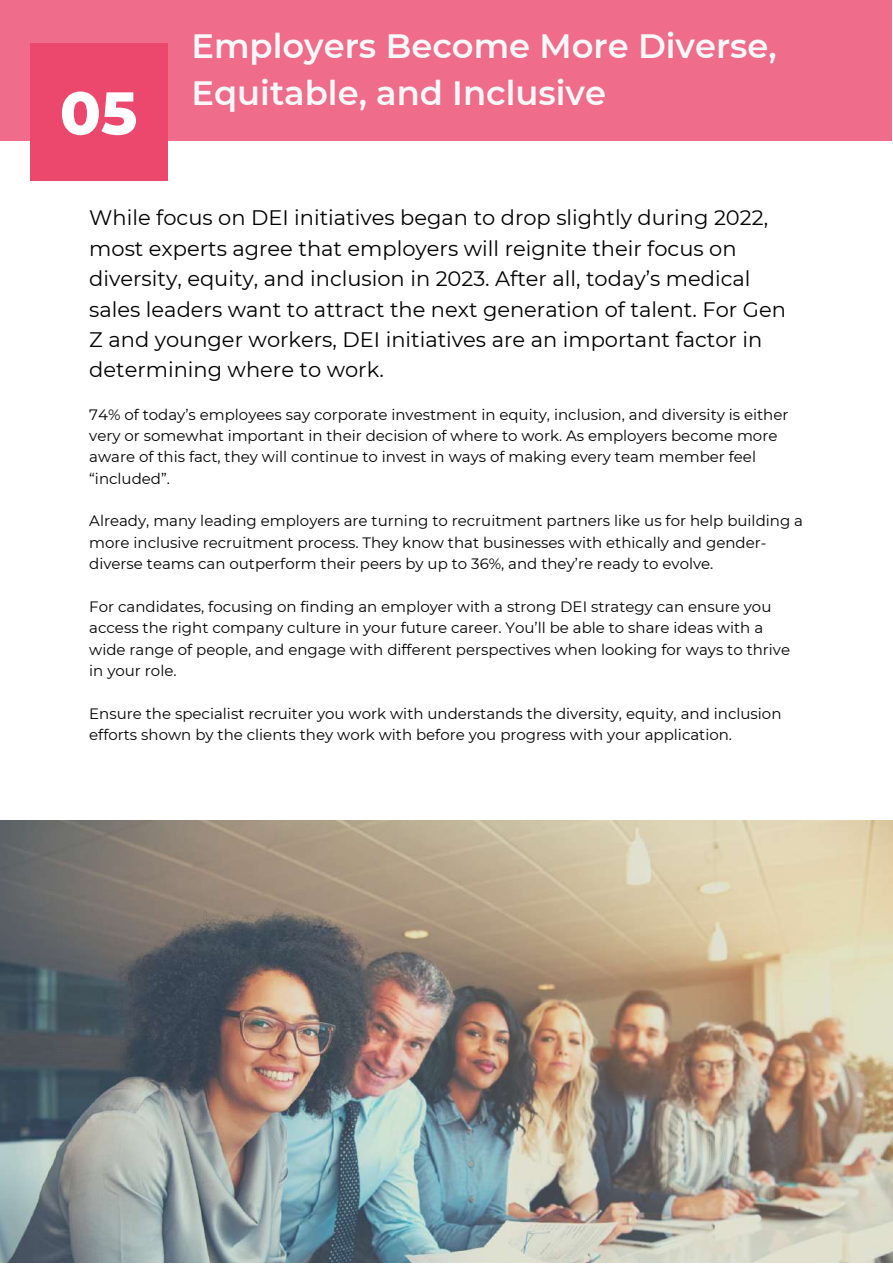
<style>
.page{position:relative;width:893px;height:1264px;background:#fff}
.page>*{position:absolute;margin:0;border:0;box-sizing:border-box;transform-origin:0 0}
.t1{font:800 60px "Montserrat";color:#fff}
.t2{font:600 33.75px/47.2px "Montserrat";color:#f8f8f8}
.t3{font:21px/30.3px "Montserrat";color:#000}
.t4{font:15px/21.3px "Montserrat";color:#000}
</style>
<div class="page">
<div style="left:0;top:0;width:891px;height:140px;background:#ef6c8b"></div>
<div style="left:30px;top:43px;width:137px;height:138px;background:#ec486e"></div>
<img style="left:0;top:820px;width:892px;height:442px">
<h1 class="t1" style="left:60px;top:76px;width:79px">05</h1>
<h2 class="t2" style="left:191px;top:22px;width:587px">Employers Become More Diverse,<br>Equitable, and Inclusive</h2>
<p class="t3" style="left:89px;top:203px;width:698px">While focus on DEI initiatives began to drop slightly during 2022, most experts agree that employers will reignite their focus on diversity, equity, and inclusion in 2023. After all, today’s medical sales leaders want to attract the next generation of talent. For Gen Z and younger workers, DEI initiatives are an important factor in determining where to work.</p>
<p class="t4" style="left:89px;top:403px;width:700px">74% of today’s employees say corporate investment in equity, inclusion, and diversity is either very or somewhat important in their decision of where to work. As employers become more aware of this fact, they will continue to invest in ways of making every team member feel “included”.</p>
<p class="t4" style="left:89px;top:510px;width:715px">Already, many leading employers are turning to recruitment partners like us for help building a more inclusive recruitment process. They know that businesses with ethically and gender&shy;diverse teams can outperform their peers by up to 36%, and they’re ready to evolve.</p>
<p class="t4" style="left:89px;top:596px;width:702px">For candidates, focusing on finding an employer with a strong DEI strategy can ensure you access the right company culture in your future career. You’ll be able to share ideas with a wide range of people, and engage with different perspectives when looking for ways to thrive in your role.</p>
<p class="t4" style="left:89px;top:702px;width:693px">Ensure the specialist recruiter you work with understands the diversity, equity, and inclusion efforts shown by the clients they work with before you progress with your application.</p>
</div>
